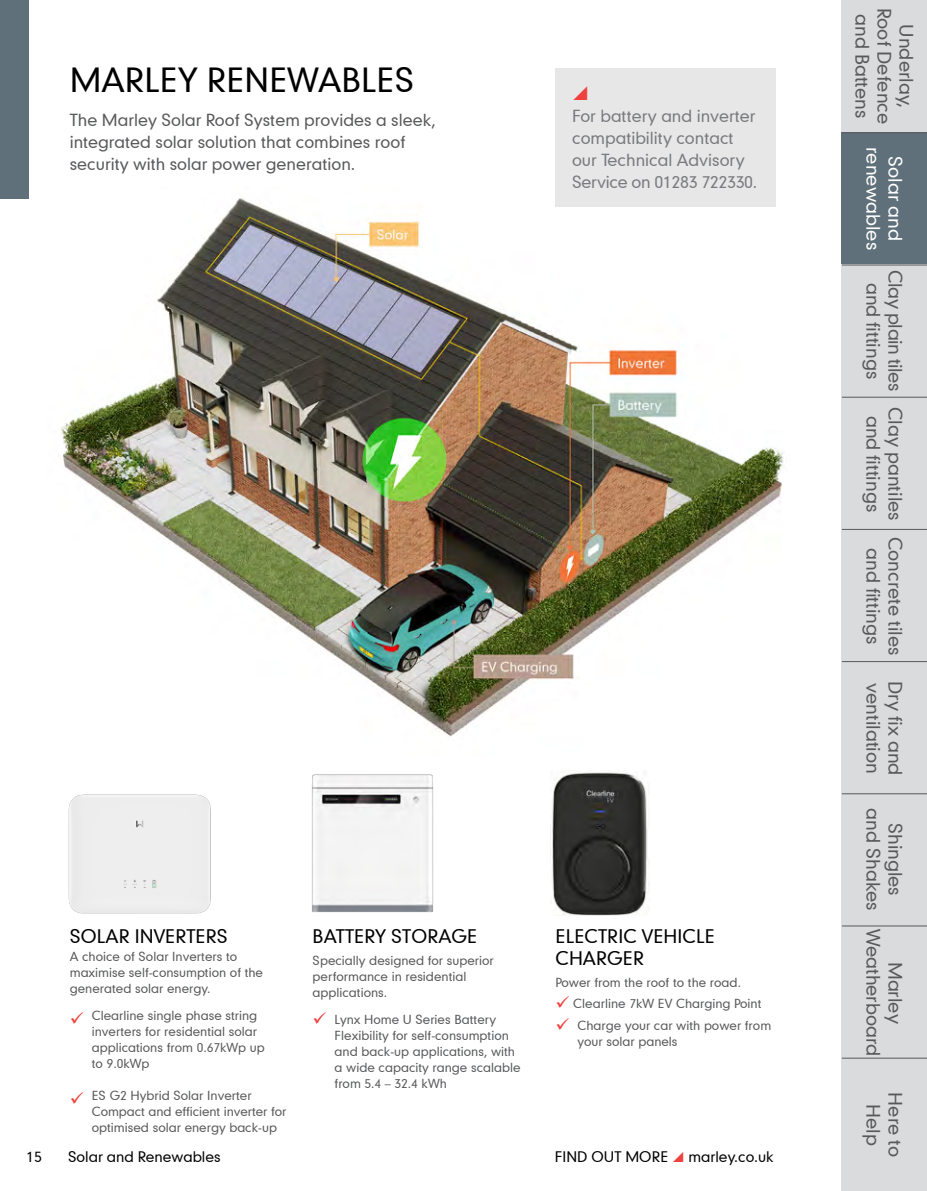
<style>
.page{position:relative;width:927px;height:1191px;background:#fff}
.page>*{position:absolute;margin:0;border:0;box-sizing:border-box;transform-origin:0 0}
.t1{font:32px "Geometric 706 BT Medium B";color:#000}
.t2{font:18px/22px "Geometric 706 BT Medium B";color:#58595b;text-align:center}
.t3{font:18px/21.6px "Geometric 706 BT Medium B";color:#000}
.t4{font:18px/22px "Geometric 706 BT Medium B";letter-spacing:-.025em;color:#58595b;text-align:center}
.t5{font:18px/22px "Geometric 706 BT Medium B";color:#fff;text-align:center}
.t6{font:16px/22px "Geometric 706 BT Medium B";color:#58595b}
.t7{font:16px/22px "Geometric 706 BT Medium B";color:#797a7d}
.t8{font:14px "Geometric 706 BT Medium B";color:#000}
.t9{font:12px/16px "Geometric 706 BT Medium B";color:#58595b}
.s1{color:#ef413d}
</style>
<div class="page">
<div style="left:0;top:0;width:28px;height:198px;background:#5f707a"></div>
<div style="left:842px;top:0;width:85px;height:132px;background:#dadbdc"></div>
<div style="left:842px;top:132px;width:85px;height:133px;background:#5f707a"></div>
<div style="left:842px;top:398px;width:85px;height:132px;background:#dadbdc"></div>
<div style="left:842px;top:530px;width:85px;height:132px;background:#dadbdc"></div>
<div style="left:842px;top:926px;width:85px;height:132px;background:#dadbdc"></div>
<div style="left:842px;top:265px;width:85px;height:132px;background:#dadbdc"></div>
<div style="left:842px;top:662px;width:85px;height:132px;background:#dadbdc"></div>
<div style="left:842px;top:793px;width:85px;height:132px;background:#dadbdc"></div>
<div style="left:842px;top:1058px;width:85px;height:133px;background:#dadbdc"></div>
<hr style="left:842px;top:132px;width:85px;height:1px;background:#58595b">
<hr style="left:842px;top:529px;width:85px;height:1px;background:#58595b">
<hr style="left:842px;top:793px;width:85px;height:1px;background:#58595b">
<hr style="left:842px;top:397px;width:85px;height:1px;background:#58595b">
<hr style="left:842px;top:264px;width:85px;height:1px;background:#58595b">
<hr style="left:842px;top:661px;width:85px;height:1px;background:#58595b">
<hr style="left:842px;top:925px;width:85px;height:1px;background:#58595b">
<hr style="left:842px;top:1057px;width:85px;height:1px;background:#58595b">
<img style="left:311px;top:774px;width:123px;height:139px">
<div style="left:68px;top:794px;width:143px;height:120px;background:#eee"></div>
<img style="left:550px;top:770px;width:99px;height:145px">
<img style="left:60px;top:187px;width:724px;height:550px">
<div style="left:555px;top:68px;width:220px;height:139px;background:#e7e7e8"></div>
<h1 class="t1" style="left:70px;top:59px;width:346px">MARLEY RENEWABLES</h1>
<h3 class="t6" style="left:70px;top:108px;width:368px">The Marley Solar Roof System provides a sleek, integrated solar solution that combines roof security with solar power generation.</h3>
<h3 class="t7" style="left:572px;top:104px;width:187px">For battery and inverter compatibility contact our Technical Advisory<br>Service on 01283 722330.</h3>
<h2 class="t3" style="left:70px;top:925px;width:160px">SOLAR INVERTERS</h2>
<p class="t9" style="left:70px;top:948px;width:195px">A choice of Solar Inverters to maximise self-consumption of the generated solar energy.</p>
<p class="t9" style="left:92px;top:1007px;width:174px;text-indent:-22px"><span class="s1">✓</span> Clearline single phase string inverters for residential solar applications from 0.67kWp up to 9.0kWp</p>
<p class="t9" style="left:92px;top:1087px;width:196px;text-indent:-22px"><span class="s1">✓</span> ES G2 Hybrid Solar Inverter<br>Compact and efficient inverter for optimised solar energy back-up</p>
<h2 class="t3" style="left:313px;top:925px;width:166px">BATTERY STORAGE</h2>
<p class="t9" style="left:313px;top:952px;width:183px">Specially designed for superior performance in residential applications.</p>
<p class="t9" style="left:335px;top:1011px;width:187px;text-indent:-22px"><span class="s1">✓</span> Lynx Home U Series Battery<br>Flexibility for self-consumption and back-up applications, with a wide capacity range scalable from 5.4 – 32.4 kWh</p>
<h2 class="t3" style="left:555px;top:925px;width:161px">ELECTRIC VEHICLE<br>CHARGER</h2>
<p class="t9" style="left:555px;top:973px;width:187px">Power from the roof to the road.</p>
<p class="t9" style="left:555px;top:995px;width:207px"><span class="s1">✓</span> Clearline 7kW EV Charging Point</p>
<p class="t9" style="left:577px;top:1017px;width:195px;text-indent:-22px"><span class="s1">✓</span> Charge your car with power from your solar panels</p>
<p class="t8" style="left:26px;top:1147px;width:17px">15</p>
<p class="t8" style="left:68px;top:1147px;width:154px">Solar and Renewables</p>
<p class="t8" style="left:555px;top:1147px;width:115px">FIND OUT MORE</p>
<p class="t8" style="left:688px;top:1147px;width:87px">marley.co.uk</p>
<h2 class="t2" style="left:874px;top:14px;width:106px;rotate:90deg">and Battens</h2>
<h2 class="t2" style="left:896px;top:8px;width:117px;rotate:90deg">Roof Defence</h2>
<h2 class="t5" style="left:907px;top:147px;width:104px;rotate:90deg">Solar and renewables</h2>
<h2 class="t2" style="left:918px;top:24px;width:85px;rotate:90deg">Underlay,</h2>
<h2 class="t4" style="left:907px;top:270px;width:123px;rotate:90deg">Clay plain tiles and fittings</h2>
<h2 class="t2" style="left:907px;top:407px;width:115px;rotate:90deg">Clay pantiles and fittings</h2>
<h2 class="t2" style="left:907px;top:537px;width:120px;rotate:90deg">Concrete tiles and fittings</h2>
<h2 class="t2" style="left:885px;top:683px;width:92px;rotate:90deg">ventilation</h2>
<h2 class="t2" style="left:907px;top:681px;width:96px;rotate:90deg">Dry fix and</h2>
<h2 class="t2" style="left:907px;top:808px;width:103px;rotate:90deg">Shingles and Shakes</h2>
<h2 class="t2" style="left:907px;top:929px;width:128px;rotate:90deg">Marley<br>Weatherboard</h2>
<h2 class="t2" style="left:907px;top:1092px;width:66px;rotate:90deg">Here to<br>Help</h2>
</div>
